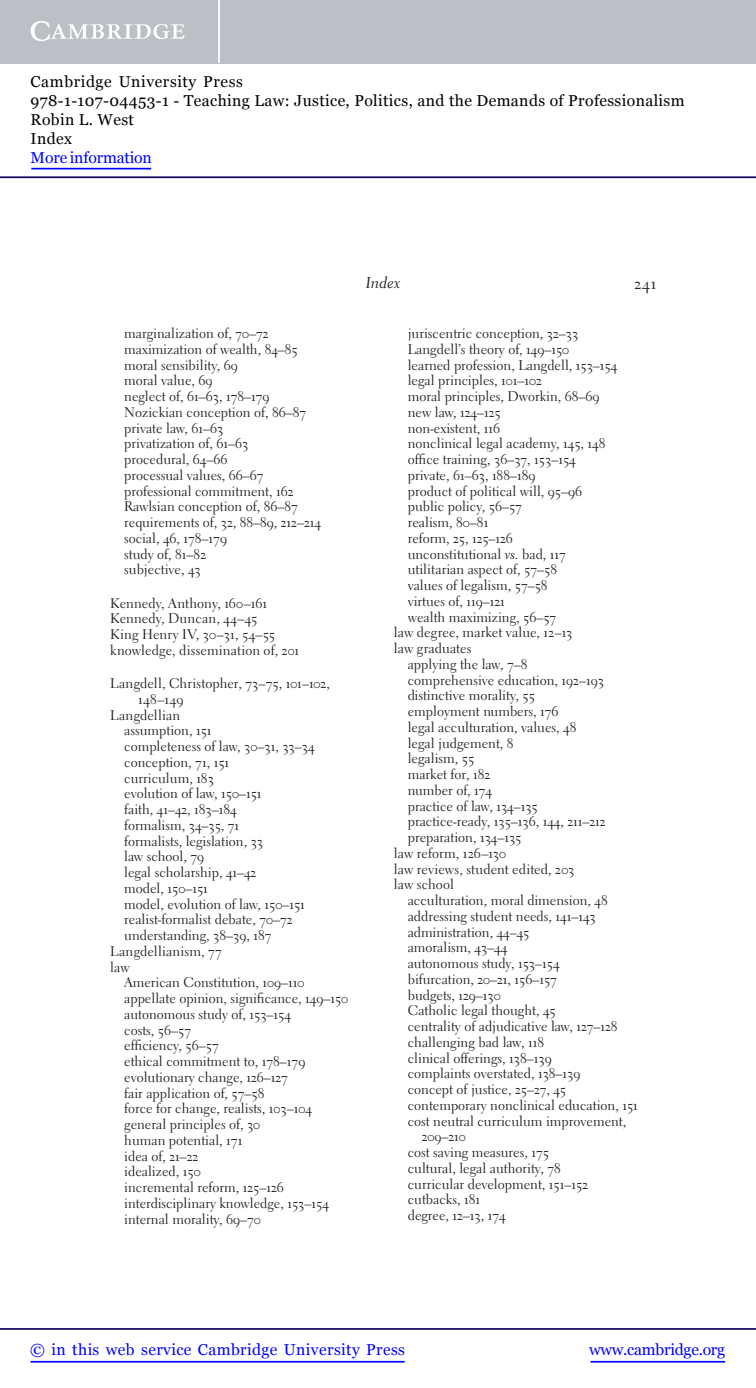
<style>
.page{position:relative;width:756px;height:1388px;background:#fff}
.page>*{position:absolute;margin:0;border:0;box-sizing:border-box;transform-origin:0 0}
.t1{font:16.62px "Electra LT Std";color:#231f20}
.t2{font:15.75px/18.9px "Georgia";letter-spacing:.025em;color:#000}
.t3{font:15.75px "Georgia";letter-spacing:.025em;color:#00f}
.t4{font:15.75px "Georgia";letter-spacing:-.015em;color:#00f}
.t5{font:15.75px "Georgia";letter-spacing:-.01em;color:#00f}
.t6{font:15.75px "Electra LT Std Cursive";letter-spacing:.005em;color:#231f20}
.t7{font:14px/15.8px "Electra LT Std";color:#231f20}
.s1{font-family:"Electra LT Std Cursive"}
</style>
<div class="page">
<hr style="left:591px;top:1361px;width:134px;height:1px;background:#00f">
<hr style="left:0;top:1328px;width:756px;height:2px;background:#150666">
<hr style="left:31px;top:1361px;width:374px;height:1px;background:#00f">
<div style="left:0;top:0;width:756px;height:63px;background:#bac0c6"></div>
<svg style="left:31px;top:21px;width:154px;height:20px"></svg>
<hr style="left:218px;top:0;width:2px;height:63px;background:#fff">
<hr style="left:0;top:176px;width:756px;height:2px;background:#150666">
<hr style="left:31px;top:168px;width:120px;height:1px;background:#00f">
<p class="t2" style="left:31px;top:72px;width:656px">Cambridge University Press<br>978-1-107-04453-1 - Teaching Law: Justice, Politics, and the Demands of Professionalism Robin L. West<br>Index</p>
<p class="t5" style="left:31px;top:148px;width:123px">More information</p>
<p class="t7" style="left:124px;top:327px;width:198px">marginalization of, 70–72 maximization of wealth, 84–85 moral sensibility, 69<br>moral value, 69<br>neglect of, 61–63 , 178–179<br>Nozickian conception of, 86–87 private law, 61–63<br>privatization of, 61–63<br>procedural, 64–66<br>processual values, 66–67 professional commitment, 162<br>Rawlsian conception of, 86–87 requirements of, 32 , 88–89 , 212–214 social, 46 , 178–179<br>study of, 81–82<br>subjective, 43</p>
<p class="t7" style="left:110px;top:596px;width:191px">Kennedy, Anthony, 160–161<br>Kennedy, Duncan, 44–45<br>King Henry IV, 30–31 , 54–55 knowledge, dissemination of, 201</p>
<p class="t7" style="left:110px;top:677px;width:221px">Langdell, Christopher, 73–75 , 101–102 ,</p>
<p class="t7" style="left:138px;top:692px;width:47px">148–149</p>
<p class="t7" style="left:110px;top:708px;width:72px">Langdellian</p>
<p class="t7" style="left:124px;top:724px;width:89px">assumption, 151</p>
<p class="t7" style="left:124px;top:740px;width:192px">completeness of law, 30–31 , 33–34</p>
<p class="t7" style="left:124px;top:755px;width:106px">conception, 71 , 151</p>
<p class="t7" style="left:124px;top:771px;width:91px">curriculum, 183</p>
<p class="t7" style="left:124px;top:787px;width:139px">evolution of law, 150–151</p>
<p class="t7" style="left:124px;top:803px;width:114px">faith, 41–42 , 183–184</p>
<p class="t7" style="left:124px;top:818px;width:117px">formalism, 34–35 , 71</p>
<p class="t7" style="left:124px;top:834px;width:140px">formalists, legislation, 33</p>
<p class="t7" style="left:124px;top:850px;width:81px">law school, 79</p>
<p class="t7" style="left:124px;top:866px;width:134px">legal scholarship, 41–42</p>
<p class="t7" style="left:124px;top:881px;width:85px">model, 150–151</p>
<p class="t7" style="left:124px;top:897px;width:182px">model, evolution of law, 150–151</p>
<p class="t7" style="left:124px;top:913px;width:170px">realist-formalist debate, 70–72</p>
<p class="t7" style="left:124px;top:929px;width:149px">understanding, 38–39 , 187</p>
<p class="t7" style="left:110px;top:944px;width:113px">Langdellianism, 77</p>
<p class="t7" style="left:110px;top:960px;width:21px">law</p>
<p class="t7" style="left:124px;top:976px;width:182px">American Constitution, 109–110</p>
<p class="t7" style="left:124px;top:992px;width:225px">appellate opinion, significance, 149–150</p>
<p class="t7" style="left:124px;top:1007px;width:168px">autonomous study of, 153–154</p>
<p class="t7" style="left:124px;top:1023px;width:68px">costs, 56–57</p>
<p class="t7" style="left:124px;top:1039px;width:96px">efficiency, 56–57</p>
<p class="t7" style="left:124px;top:1055px;width:183px">ethical commitment to, 178–179</p>
<p class="t7" style="left:124px;top:1070px;width:165px">evolutionary change, 126–127</p>
<p class="t7" style="left:124px;top:1086px;width:142px">fair application of, 57–58</p>
<p class="t7" style="left:124px;top:1102px;width:189px">force for change, realists, 103–104</p>
<p class="t7" style="left:124px;top:1118px;width:138px">general principles of, 30</p>
<p class="t7" style="left:124px;top:1133px;width:120px">human potential, 171</p>
<p class="t7" style="left:124px;top:1149px;width:76px">idea of, 21–22</p>
<p class="t7" style="left:124px;top:1165px;width:78px">idealized, 150</p>
<p class="t7" style="left:124px;top:1181px;width:161px">incremental reform, 125–126</p>
<p class="t7" style="left:124px;top:1196px;width:206px">interdisciplinary knowledge, 153–154</p>
<p class="t7" style="left:124px;top:1212px;width:138px">internal morality, 69–70</p>
<p class="t6" style="left:366px;top:277px;width:36px">Index</p>
<p class="t1" style="left:634px;top:277px;width:23px">241</p>
<p class="t7" style="left:408px;top:327px;width:172px">juriscentric conception, 32–33</p>
<p class="t7" style="left:408px;top:342px;width:163px">Langdell’s theory of, 149–150</p>
<p class="t7" style="left:408px;top:358px;width:211px">learned profession, Langdell, 153–154</p>
<p class="t7" style="left:408px;top:374px;width:136px">legal principles, 101–102</p>
<p class="t7" style="left:408px;top:390px;width:193px">moral principles, Dworkin, 68–69</p>
<p class="t7" style="left:408px;top:405px;width:94px">new law, 124–125</p>
<p class="t7" style="left:408px;top:421px;width:94px">non-existent, 116</p>
<p class="t7" style="left:408px;top:437px;width:199px">nonclinical legal academy, 145 , 148</p>
<p class="t7" style="left:408px;top:453px;width:170px">office training, 36–37 , 153–154</p>
<p class="t7" style="left:408px;top:468px;width:129px">private, 61–63 , 188–189</p>
<p class="t7" style="left:408px;top:484px;width:176px">product of political will, 95–96</p>
<p class="t7" style="left:408px;top:500px;width:116px">public policy, 56–57</p>
<p class="t7" style="left:408px;top:516px;width:82px">realism, 80–81</p>
<p class="t7" style="left:408px;top:531px;width:107px">reform, 25 , 125–126</p>
<p class="t7" style="left:408px;top:547px;width:160px">unconstitutional <span class="s1">vs.</span> bad, 117</p>
<p class="t7" style="left:408px;top:563px;width:151px">utilitarian aspect of, 57–58</p>
<p class="t7" style="left:408px;top:579px;width:141px">values of legalism, 57–58</p>
<p class="t7" style="left:408px;top:594px;width:99px">virtues of, 119–121</p>
<p class="t7" style="left:408px;top:610px;width:150px">wealth maximizing, 56–57</p>
<p class="t7" style="left:394px;top:626px;width:180px">law degree, market value, 12–13</p>
<p class="t7" style="left:394px;top:642px;width:79px">law graduates</p>
<p class="t7" style="left:408px;top:657px;width:121px">applying the law, 7–8</p>
<p class="t7" style="left:408px;top:673px;width:198px">comprehensive education, 192–193</p>
<p class="t7" style="left:408px;top:689px;width:129px">distinctive morality, 55</p>
<p class="t7" style="left:408px;top:705px;width:152px">employment numbers, 176</p>
<p class="t7" style="left:408px;top:720px;width:170px">legal acculturation, values, 48</p>
<p class="t7" style="left:408px;top:736px;width:107px">legal judgement, 8</p>
<p class="t7" style="left:408px;top:752px;width:68px">legalism, 55</p>
<p class="t7" style="left:408px;top:768px;width:84px">market for, 182</p>
<p class="t7" style="left:408px;top:783px;width:86px">number of, 174</p>
<p class="t7" style="left:408px;top:799px;width:132px">practice of law, 134–135</p>
<p class="t7" style="left:408px;top:815px;width:199px">practice-ready, 135–136 , 144 , 211–212</p>
<p class="t7" style="left:408px;top:831px;width:115px">preparation, 134–135</p>
<p class="t7" style="left:394px;top:846px;width:114px">law reform, 126–130</p>
<p class="t7" style="left:394px;top:862px;width:182px">law reviews, student edited, 203</p>
<p class="t7" style="left:394px;top:878px;width:62px">law school</p>
<p class="t7" style="left:408px;top:894px;width:202px">acculturation, moral dimension, 48</p>
<p class="t7" style="left:408px;top:909px;width:189px">addressing student needs, 141–143</p>
<p class="t7" style="left:408px;top:925px;width:123px">administration, 44–45</p>
<p class="t7" style="left:408px;top:941px;width:101px">amoralism, 43–44</p>
<p class="t7" style="left:408px;top:957px;width:153px">autonomous study, 153–154</p>
<p class="t7" style="left:408px;top:972px;width:151px">bifurcation, 20–21 , 156–157</p>
<p class="t7" style="left:408px;top:988px;width:95px">budgets, 129–130</p>
<p class="t7" style="left:408px;top:1004px;width:150px">Catholic legal thought, 45</p>
<p class="t7" style="left:408px;top:1020px;width:211px">centrality of adjudicative law, 127–128</p>
<p class="t7" style="left:408px;top:1035px;width:138px">challenging bad law, 118</p>
<p class="t7" style="left:408px;top:1051px;width:145px">clinical offerings, 138–139</p>
<p class="t7" style="left:408px;top:1067px;width:174px">complaints overstated, 138–139</p>
<p class="t7" style="left:408px;top:1083px;width:160px">concept of justice, 25–27 , 45</p>
<p class="t7" style="left:408px;top:1098px;width:232px">contemporary nonclinical education, 151</p>
<p class="t7" style="left:408px;top:1114px;width:220px">cost neutral curriculum improvement,</p>
<p class="t7" style="left:422px;top:1130px;width:46px">209–210</p>
<p class="t7" style="left:408px;top:1146px;width:143px">cost saving measures, 175</p>
<p class="t7" style="left:408px;top:1161px;width:155px">cultural, legal authority, 78</p>
<p class="t7" style="left:408px;top:1177px;width:182px">curricular development, 151–152</p>
<p class="t7" style="left:408px;top:1193px;width:74px">cutbacks, 181</p>
<p class="t7" style="left:408px;top:1209px;width:99px">degree, 12–13 , 174</p>
<p class="t3" style="left:30px;top:1340px;width:376px">© in this web service Cambridge University Press</p>
<p class="t4" style="left:589px;top:1340px;width:137px">www.cambridge.org</p>
</div>
